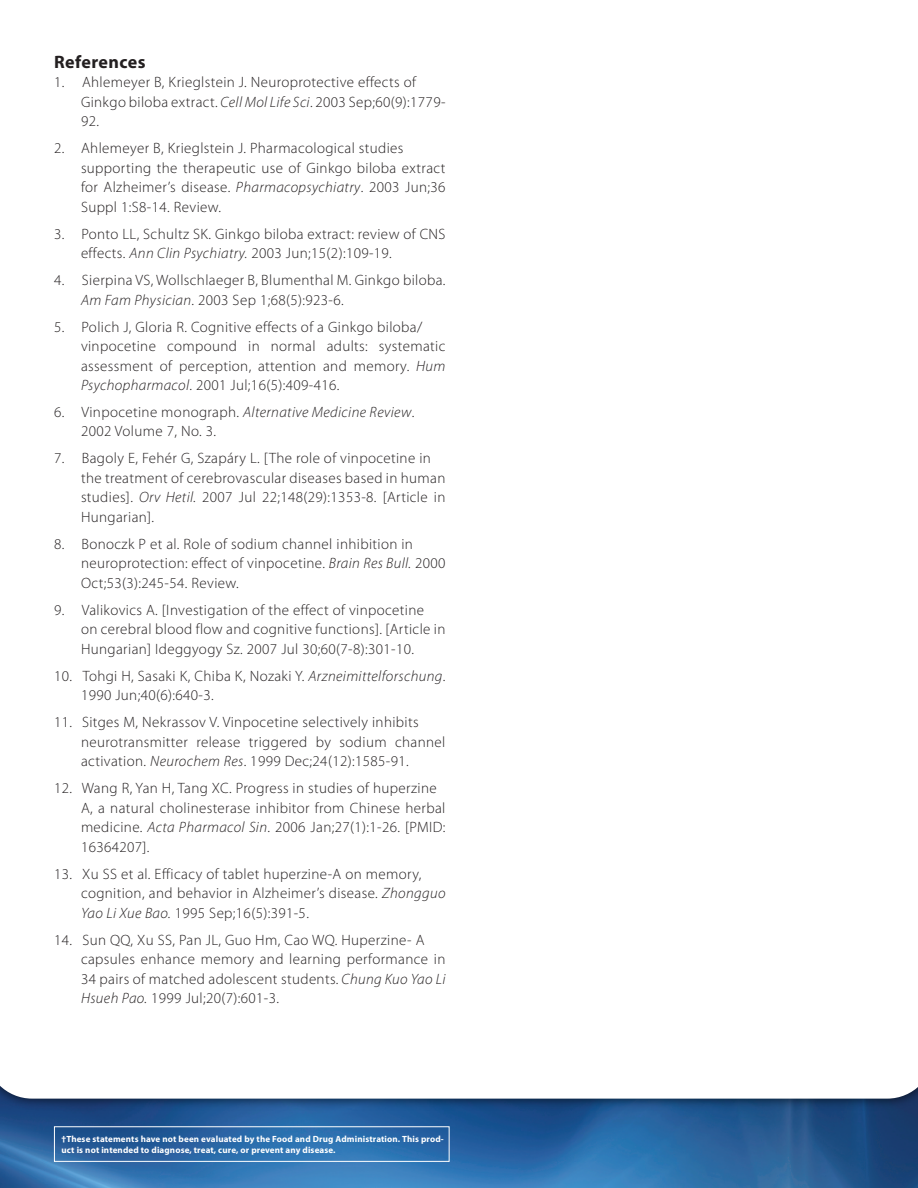
<style>
.page{position:relative;width:918px;height:1188px;background:#fff}
.page>*{position:absolute;margin:0;border:0;box-sizing:border-box;transform-origin:0 0}
.t1{font:700 18px "Myriad Pro";letter-spacing:.025em;color:#231f20}
.t2{font:300 15px/19.5px "Myriad Pro";letter-spacing:.025em;color:#231f20}
.t3{font:700 9px/10.8px "Myriad Pro";letter-spacing:.015em;color:#fff}
.s1{font-style:italic}
</style>
<div class="page">
<img style="left:0;top:1113px;width:918px;height:75px">
<img style="left:0;top:1099px;width:918px;height:14px">
<svg style="left:0;top:1086px;width:918px;height:13px"></svg>
<div style="left:54px;top:1126px;width:396px;height:36px;border:1px solid #fff"></div>
<p class="t1" style="left:54px;top:50px;width:93px">References</p>
<p class="t2" style="left:81px;top:72px;width:366px;text-indent:-27px">1. Ahlemeyer B, Krieglstein J. Neuroprotective effects of<br>Ginkgo biloba extract. <span class="s1">Cell Mol Life Sci</span>. 2003 Sep;60(9):1779-<br>92.</p>
<p class="t2" style="left:81px;top:138px;width:366px;text-indent:-27px">2. Ahlemeyer B, Krieglstein J. Pharmacological studies supporting the therapeutic use of Ginkgo biloba extract for Alzheimer’s disease. <span class="s1">Pharmacopsychiatry</span>. 2003 Jun;36<br>Suppl 1:S8-14. Review.</p>
<p class="t2" style="left:81px;top:224px;width:366px;text-indent:-27px">3. Ponto LL, Schultz SK. Ginkgo biloba extract: review of CNS effects. <span class="s1">Ann Clin Psychiatry.</span> 2003 Jun;15(2):109-19.</p>
<p class="t2" style="left:81px;top:270px;width:366px;text-indent:-27px">4. Sierpina VS, Wollschlaeger B, Blumenthal M. Ginkgo biloba.<br><span class="s1">Am Fam Physician</span>. 2003 Sep 1;68(5):923-6.</p>
<p class="t2" style="left:81px;top:317px;width:366px;text-indent:-27px">5. Polich J, Gloria R. Cognitive effects of a Ginkgo biloba/ vinpocetine compound in normal adults: systematic assessment of perception, attention and memory. <span class="s1">Hum Psychopharmacol</span>. 2001 Jul;16(5):409-416.</p>
<p class="t2" style="left:81px;top:402px;width:335px;text-indent:-27px">6. Vinpocetine monograph. <span class="s1">Alternative Medicine Review</span>.<br>2002 Volume 7, No. 3.</p>
<p class="t2" style="left:81px;top:449px;width:366px;text-indent:-27px">7. Bagoly E, Fehér G, Szapáry L. [The role of vinpocetine in the treatment of cerebrovascular diseases based in human studies]. <span class="s1">Orv Hetil.</span> 2007 Jul 22;148(29):1353-8. [Article in Hungarian].</p>
<p class="t2" style="left:81px;top:534px;width:366px;text-indent:-27px">8. Bonoczk P et al. Role of sodium channel inhibition in neuroprotection: effect of vinpocetine. <span class="s1">Brain Res Bull.</span> 2000<br>Oct;53(3):245-54. Review.</p>
<p class="t2" style="left:81px;top:600px;width:366px;text-indent:-27px">9. Valikovics A. [Investigation of the effect of vinpocetine<br>on cerebral blood flow and cognitive functions]. [Article in<br>Hungarian] Ideggyogy Sz. 2007 Jul 30;60(7-8):301-10.</p>
<p class="t2" style="left:81px;top:666px;width:366px;text-indent:-27px">10. Tohgi H, Sasaki K, Chiba K, Nozaki Y. <span class="s1">Arzneimittelforschung</span>.<br>1990 Jun;40(6):640-3.</p>
<p class="t2" style="left:81px;top:713px;width:366px;text-indent:-27px">11. Sitges M, Nekrassov V. Vinpocetine selectively inhibits neurotransmitter release triggered by sodium channel activation. <span class="s1">Neurochem Res</span>. 1999 Dec;24(12):1585-91.</p>
<p class="t2" style="left:81px;top:779px;width:366px;text-indent:-27px">12. Wang R, Yan H, Tang XC. Progress in studies of huperzine A, a natural cholinesterase inhibitor from Chinese herbal medicine. <span class="s1">Acta Pharmacol Sin</span>. 2006 Jan;27(1):1-26. [PMID:<br>16364207].</p>
<p class="t2" style="left:81px;top:864px;width:366px;text-indent:-27px">13. Xu SS et al. Efficacy of tablet huperzine-A on memory, cognition, and behavior in Alzheimer’s disease. <span class="s1">Zhongguo<br>Yao Li Xue Bao.</span> 1995 Sep;16(5):391-5.</p>
<p class="t2" style="left:81px;top:930px;width:366px;text-indent:-27px">14. Sun QQ, Xu SS, Pan JL, Guo Hm, Cao WQ. Huperzine- A capsules enhance memory and learning performance in 34 pairs of matched adolescent students. <span class="s1">Chung Kuo Yao Li Hsueh Pao.</span> 1999 Jul;20(7):601-3.</p>
<p class="t3" style="left:62px;top:1133px;width:384px">†These statements have not been evaluated by the Food and Drug Administration. This prod&shy;uct is not intended to diagnose, treat, cure, or prevent any disease.</p>
</div>
